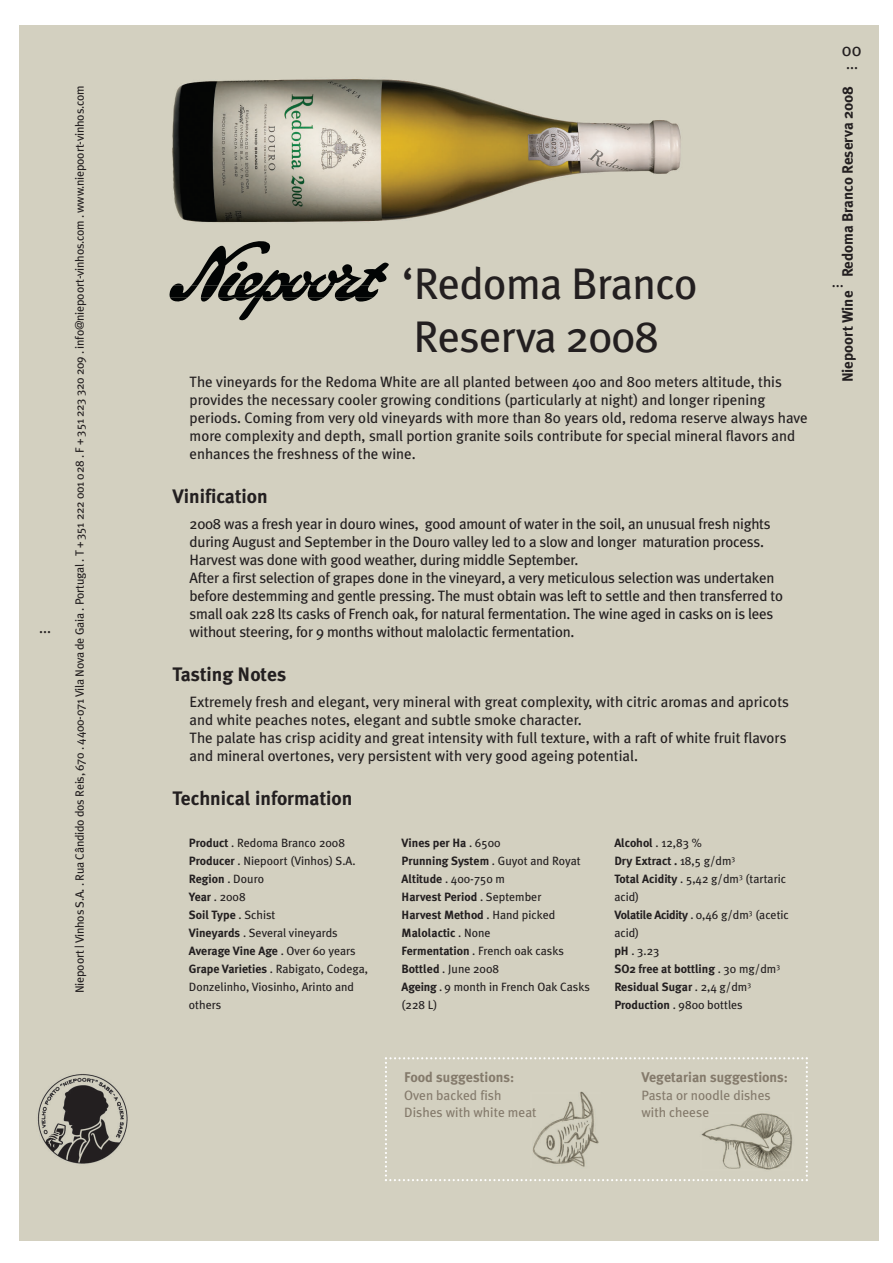
<style>
.page{position:relative;width:893px;height:1263px;background:#fff}
.page>*{position:absolute;margin:0;border:0;box-sizing:border-box;transform-origin:0 0}
.t1{font:44.25px/53.1px "Meta Plus";letter-spacing:-.015em;color:#231f20}
.t2{font:700 19.5px "Meta Plus";color:#231f20}
.t3{font:18.15px "Meta Plus";color:#231f20}
.t4{font:15px/18px "Meta Plus";color:#231f20}
.t5{font:700 15px "Meta Plus";color:#231f20}
.t6{font:700 14.1px "Meta Plus";color:#847a6b}
.t7{font:13.5px/17.2px "Meta Plus";color:#847a6b}
.t8{font:12px/18px "Meta Plus";color:#231f20}
.t9{font:12px "Meta Plus";letter-spacing:-.02em;color:#231f20}
.s1{font-weight:700}
.s2{font-size:13.5px}
</style>
<div class="page">
<div style="left:19px;top:25px;width:859px;height:1216px;background:#d3d0c0"></div>
<svg style="left:169px;top:239px;width:220px;height:83px;background:#9e9c90"></svg>
<svg style="left:385px;top:1057px;width:423px;height:124px;background:#cfccbc"></svg>
<p class="t4" style="left:39px;top:618px;width:13px">...</p>
<p class="t3" style="left:842px;top:39px;width:21px">00</p>
<p class="t4" style="left:846px;top:55px;width:13px">...</p>
<p class="t9" style="left:73px;top:993px;width:909px;rotate:-90deg">Niepoort | Vinhos S.A. . Rua Cândido dos Reis, 670 . 4400-071 Vila Nova de Gaia . Portugal . T + 351 222 001 028 . F + 351 223 320 209 . info@niepoort-vinhos.com . www.niepoort-vinhos.com</p>
<p class="t5" style="left:839px;top:382px;width:298px;rotate:-90deg">Niepoort Wine Redoma Branco Reserva 2008</p>
<h1 class="t1" style="left:402px;top:257px;width:297px">‘Redoma Branco<br>Reserva 2008</h1>
<p class="t4" style="left:190px;top:373px;width:620px">The vineyards for the Redoma White are all planted between 400 and 800 meters altitude, this provides the necessary cooler growing conditions (particularly at night) and longer ripening periods. Coming from very old vineyards with more than 80 years old, redoma reserve always have more complexity and depth, small portion granite soils contribute for special mineral flavors and enhances the freshness of the wine.</p>
<h2 class="t2" style="left:173px;top:485px;width:97px">Vinification</h2>
<p class="t4" style="left:190px;top:515px;width:595px">2008 was a fresh year in douro wines, good amount of water in the soil, an unusual fresh nights during August and September in the Douro valley led to a slow and longer maturation process.<br>Harvest was done with good weather, during middle September.<br>After a first selection of grapes done in the vineyard, a very meticulous selection was undertaken before destemming and gentle pressing. The must obtain was left to settle and then transferred to small oak 228 lts casks of French oak, for natural fermentation. The wine aged in casks on is lees without steering, for 9 months without malolactic fermentation.</p>
<h2 class="t2" style="left:173px;top:663px;width:115px">Tasting Notes</h2>
<p class="t4" style="left:190px;top:693px;width:601px">Extremely fresh and elegant, very mineral with great complexity, with citric aromas and apricots and white peaches notes, elegant and subtle smoke character.<br>The palate has crisp acidity and great intensity with full texture, with a raft of white fruit flavors and mineral overtones, very persistent with very good ageing potential.</p>
<h2 class="t2" style="left:173px;top:787px;width:181px">Technical information</h2>
<p class="t4" style="left:832px;top:272px;width:13px">...</p>
<p class="t8" style="left:189px;top:834px;width:181px"><span class="s1">Product</span> . Redoma Branco 2008<br><span class="s1">Producer</span> . Niepoort (Vinhos) S.A.<br><span class="s1">Region</span> . Douro<br><span class="s1">Year</span> . 2008<br><span class="s1">Soil Type</span> . Schist<br><span class="s1">Vineyards</span> . Several vineyards<br><span class="s1">Average Vine Age</span> . Over 60 years<br><span class="s1">Grape Varieties</span> . Rabigato, Codega,<br>Donzelinho, Viosinho, Arinto and others</p>
<p class="t8" style="left:402px;top:834px;width:190px"><span class="s1">Vines per Ha</span> . 6500<br><span class="s1">Prunning System</span> . Guyot and Royat<br><span class="s1">Altitude</span> . 400-750 m<br><span class="s1">Harvest Period</span> . September<br><span class="s1">Harvest Method</span> . Hand picked<br><span class="s1">Malolactic</span> . None<br><span class="s1">Fermentation</span> . French oak casks<br><span class="s1">Bottled</span> . June 2008<br><span class="s1">Ageing</span> . 9 month in French Oak Casks (228 L)</p>
<p class="t8" style="left:614px;top:834px;width:176px"><span class="s1">Alcohol</span> . 12,83 %<br><span class="s1">Dry Extract .</span> 18,5 g/dm<sup>3<br></sup><span class="s1">Total Acidity</span> . 5,42 g/dm<sup>3</sup> (tartaric acid)<br><span class="s1">Volatile Acidity</span> . 0,46 g/dm<sup>3</sup> (acetic acid)<br><span class="s1">pH</span> . 3.23<br><span class="s1">SO2 free at bottling</span> . 30 mg/dm<sup>3<br></sup><span class="s1">Residual Sugar</span> . 2,4 g/dm<sup>3<br></sup><span class="s1">Production</span> . 9800 bottles</p>
<p class="t6" style="left:404px;top:1069px;width:111px">Food suggestions<span class="s2">:</span></p>
<p class="t7" style="left:404px;top:1086px;width:134px">Oven backed fish<br>Dishes with white meat</p>
<p class="t6" style="left:641px;top:1069px;width:148px">Vegetarian suggestions<span class="s2">:</span></p>
<p class="t7" style="left:641px;top:1086px;width:131px">Pasta or noodle dishes with cheese</p>
</div>
